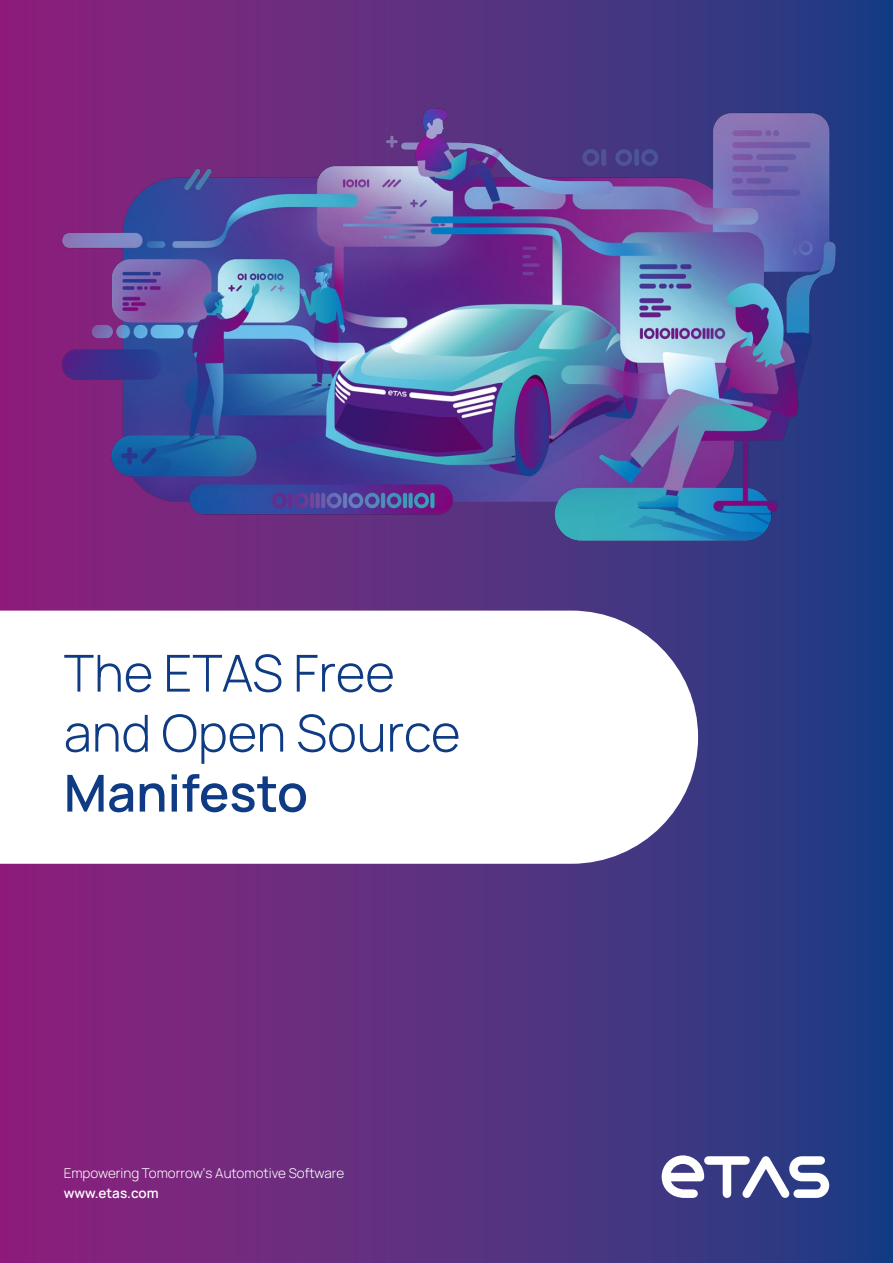
<style>
.page{position:relative;width:893px;height:1263px;background:#fff}
.page>*{position:absolute;margin:0;border:0;box-sizing:border-box;transform-origin:0 0}
.t1{font:300 51px/60px "Manrope";color:#0e3b83}
.t2{font:600 51px "Manrope";color:#0e3b83}
.t3{font:300 13.5px "Manrope";color:#fff}
.t4{font:600 13.5px "Manrope";color:#fff}
</style>
<div class="page">
<div style="left:0;top:0;width:893px;height:1263px;background:linear-gradient(to right,#92217c,#1e3f84)"></div>
<svg style="left:662px;top:1155px;width:167px;height:43px"></svg>
<svg style="left:0;top:611px;width:698px;height:253px"></svg>
<img style="left:0;top:64px;width:893px;height:509px">
<h1 class="t1" style="left:64px;top:641px;width:398px">The ETAS Free and Open Source</h1>
<h1 class="t2" style="left:64px;top:757px;width:246px">Manifesto</h1>
<p class="t3" style="left:64px;top:1163px;width:282px">Empowering Tomorrow‘s Automotive Software</p>
<p class="t4" style="left:64px;top:1183px;width:96px">www.etas.com</p>
</div>
